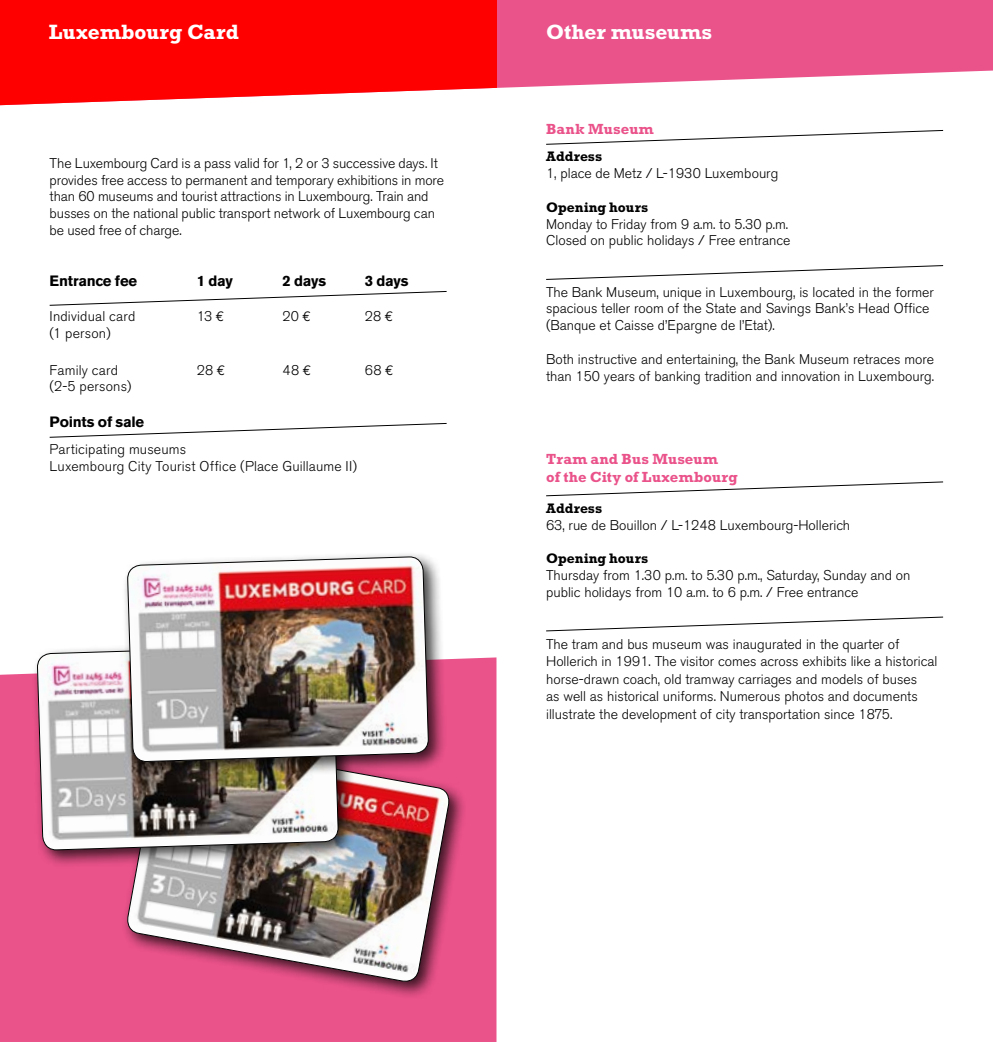
<style>
.page{position:relative;width:993px;height:1042px;background:#fff}
.page>*{position:absolute;margin:0;border:0;box-sizing:border-box;transform-origin:0 0}
.t1{font:700 21px "Rockwell Std";letter-spacing:.005em;color:#fff}
.t2{font:700 14.88px/17.8px "Rockwell Std";letter-spacing:.01em;color:#ea528a}
.t3{font:700 14.88px "Akzidenz Grotesk BE";letter-spacing:-.015em;color:#000}
.t4{font:300 14px/16.8px "Akzidenz Grotesk BE";color:#000}
.t5{font:700 14px "Rockwell Std";color:#000}
.s1{font-family:"Euro Mono Std";font-weight:400}
</style>
<div class="page">
<svg style="left:0;top:0;width:992px;height:106px;fill:#ea528a"></svg>
<div style="left:0;top:0;width:496px;height:105px;background:#f00"></div>
<div style="left:0;top:657px;width:496px;height:385px;background:#ea528a"></div>
<div style="left:121px;top:733px;width:345px;height:266px;background:#000;opacity:.75"></div>
<img style="left:125px;top:737px;width:326px;height:246px">
<div style="left:32px;top:639px;width:324px;height:230px;background:#000;opacity:.75"></div>
<svg style="left:37px;top:639px;width:301px;height:233px"></svg>
<div style="left:122px;top:551px;width:324px;height:229px;background:#000;opacity:.75"></div>
<img style="left:127px;top:551px;width:301px;height:233px">
<svg style="left:49px;top:291px;width:398px;height:15px"></svg>
<svg style="left:49px;top:423px;width:398px;height:15px"></svg>
<svg style="left:546px;top:130px;width:397px;height:15px"></svg>
<svg style="left:546px;top:265px;width:397px;height:15px"></svg>
<svg style="left:546px;top:481px;width:397px;height:15px"></svg>
<svg style="left:546px;top:616px;width:397px;height:15px"></svg>
<h1 class="t1" style="left:49px;top:20px;width:191px">Luxembourg Card</h1>
<p class="t4" style="left:50px;top:155px;width:396px">The Luxembourg Card is a pass valid for 1, 2 or 3 successive days. It provides free access to permanent and temporary exhibitions in more than 60 museums and tourist attractions in Luxembourg. Train and busses on the national public transport network of Luxembourg can be used free of charge.</p>
<p class="t3" style="left:50px;top:273px;width:89px">Entrance fee</p>
<p class="t3" style="left:197px;top:273px;width:38px">1 day</p>
<p class="t3" style="left:282px;top:273px;width:45px">2 days</p>
<p class="t3" style="left:365px;top:273px;width:45px">3 days</p>
<p class="t4" style="left:50px;top:308px;width:87px">Individual card</p>
<p class="t4" style="left:197px;top:308px;width:29px">13 <span class="s1">€</span></p>
<p class="t4" style="left:282px;top:308px;width:30px">20 <span class="s1">€</span></p>
<p class="t4" style="left:365px;top:308px;width:30px">28 <span class="s1">€</span></p>
<p class="t4" style="left:50px;top:324px;width:63px">(1 person)</p>
<p class="t4" style="left:50px;top:362px;width:70px">Family card</p>
<p class="t4" style="left:197px;top:362px;width:30px">28 <span class="s1">€</span></p>
<p class="t4" style="left:282px;top:362px;width:30px">48 <span class="s1">€</span></p>
<p class="t4" style="left:365px;top:362px;width:30px">68 <span class="s1">€</span></p>
<p class="t4" style="left:50px;top:378px;width:83px">(2-5 persons)</p>
<p class="t3" style="left:50px;top:413px;width:96px">Points of sale</p>
<p class="t4" style="left:50px;top:441px;width:309px">Participating museums<br>Luxembourg City Tourist Office (Place Guillaume II)</p>
<h1 class="t1" style="left:546px;top:20px;width:167px">Other museums</h1>
<p class="t2" style="left:546px;top:120px;width:109px">Bank Museum</p>
<p class="t5" style="left:546px;top:148px;width:58px">Address</p>
<p class="t4" style="left:546px;top:165px;width:233px">1, place de Metz / L-1930 Luxembourg</p>
<p class="t5" style="left:546px;top:199px;width:104px">Opening hours</p>
<p class="t4" style="left:546px;top:216px;width:246px">Monday to Friday from 9 a.m. to 5.30 p.m.<br>Closed on public holidays / Free entrance</p>
<p class="t4" style="left:546px;top:284px;width:389px">The Bank Museum, unique in Luxembourg, is located in the former spacious teller room of the State and Savings Bank’s Head Office (Banque et Caisse d’Epargne de l’Etat).</p>
<p class="t4" style="left:546px;top:351px;width:389px">Both instructive and entertaining, the Bank Museum retraces more than 150 years of banking tradition and innovation in Luxembourg.</p>
<p class="t2" style="left:546px;top:450px;width:193px">Tram and Bus Museum<br>of the City of Luxembourg</p>
<p class="t5" style="left:546px;top:500px;width:58px">Address</p>
<p class="t4" style="left:546px;top:517px;width:305px">63, rue de Bouillon / L-1248 Luxembourg-Hollerich</p>
<p class="t5" style="left:546px;top:550px;width:104px">Opening hours</p>
<p class="t4" style="left:546px;top:567px;width:366px">Thursday from 1.30 p.m. to 5.30 p.m., Saturday, Sunday and on public holidays from 10 a.m. to 6 p.m. / Free entrance</p>
<p class="t4" style="left:546px;top:635px;width:392px;line-height:17.5px">The tram and bus museum was inaugurated in the quarter of Hollerich in 1991. The visitor comes across exhibits like a historical horse-drawn coach, old tramway carriages and models of buses<br>as well as historical uniforms. Numerous photos and documents illustrate the development of city transportation since 1875.</p>
</div>
